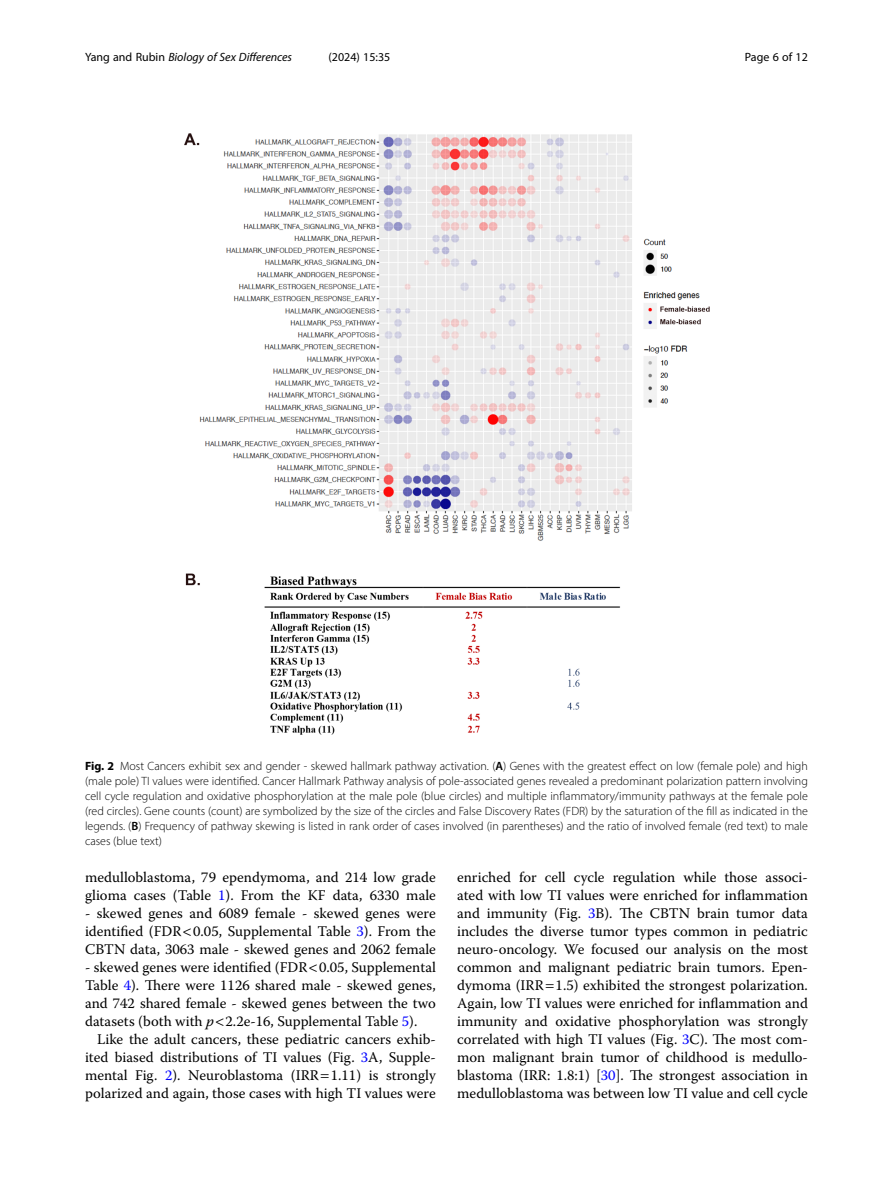
<style>
.page{position:relative;width:893px;height:1191px;background:#fff}
.page>*{position:absolute;margin:0;border:0;box-sizing:border-box;transform-origin:0 0}
.Body_Text_Indent{font:14.7px/18px "Warnock Pro";color:#000;text-align:justify}
.Figure_Caption{font:300 12px/15px "Myriad Pro";color:#000;text-align:justify}
.t1{font:italic 12px "Myriad Pro";color:#000}
.t2{font:12px "Myriad Pro";color:#000}
.s1{font-style:normal}
.s2{font-weight:700}
.s3{font-weight:600}
.s4{color:#00f}
.s5{font-style:italic}
</style>
<div class="page">
<img style="left:184px;top:133px;width:526px;height:602px">
<p class="t1" style="left:85px;top:50px;width:209px"><span class="s1">Yang and Rubin</span> Biology of Sex Differences</p>
<p class="t2" style="left:328px;top:50px;width:63px">(2024) 15:35</p>
<p class="t2" style="left:745px;top:50px;width:65px">Page 6 of 12</p>
<p class="Figure_Caption" style="left:85px;top:758px;width:724px"><span class="s2">Fig. 2</span> Most Cancers exhibit sex and gender - skewed hallmark pathway activation. (<span class="s3">A</span>) Genes with the greatest effect on low (female pole) and high (male pole) TI values were identified. Cancer Hallmark Pathway analysis of pole-associated genes revealed a predominant polarization pattern involving cell cycle regulation and oxidative phosphorylation at the male pole (blue circles) and multiple inflammatory/immunity pathways at the female pole (red circles). Gene counts (count) are symbolized by the size of the circles and False Discovery Rates (FDR) by the saturation of the fill as indicated in the legends. (<span class="s3">B</span>) Frequency of pathway skewing is listed in rank order of cases involved (in parentheses) and the ratio of involved female (red text) to male cases (blue text)</p>
<p class="Body_Text_Indent" style="left:85px;top:868px;width:352px">medulloblastoma, 79 ependymoma, and 214 low grade glioma cases (Table <span class="s4">1</span>). From the KF data, 6330 male</p>
<p class="Body_Text_Indent" style="left:85px;top:904px;width:352px">- skewed genes and 6089 female - skewed genes were identified (FDR 0.05, Supplemental Table <span class="s4">3</span>). From the CBTN data, 3063 male - skewed genes and 2062 female</p>
<p class="Body_Text_Indent" style="left:85px;top:958px;width:352px">- skewed genes were identified (FDR 0.05, Supplemental Table <span class="s4">4</span>). There were 1126 shared male - skewed genes, and 742 shared female - skewed genes between the two datasets (both with <span class="s5">p</span> 2.2e-16, Supplemental Table <span class="s4">5</span>).</p>
<p class="Body_Text_Indent" style="left:85px;top:1030px;width:352px;text-indent:12px">Like the adult cancers, these pediatric cancers exhib&shy;ited biased distributions of TI values (Fig. <span class="s4">3</span>A, Supple&shy;mental Fig. <span class="s4">2</span>). Neuroblastoma (IRR 1.11) is strongly polarized and again, those cases with high TI values were</p>
<p class="Body_Text_Indent" style="left:457px;top:868px;width:352px">enriched for cell cycle regulation while those associ&shy;ated with low TI values were enriched for inflammation and immunity (Fig. <span class="s4">3</span>B). The CBTN brain tumor data includes the diverse tumor types common in pediatric neuro-oncology. We focused our analysis on the most common and malignant pediatric brain tumors. Epen&shy;dymoma (IRR 1.5) exhibited the strongest polarization.<br>Again, low TI values were enriched for inflammation and immunity and oxidative phosphorylation was strongly correlated with high TI values (Fig. <span class="s4">3</span>C). The most com&shy;mon malignant brain tumor of childhood is medullo&shy;blastoma (IRR: 1.8:1) [<span class="s4">30</span>]. The strongest association in medulloblastoma was between low TI value and cell cycle</p>
</div>
